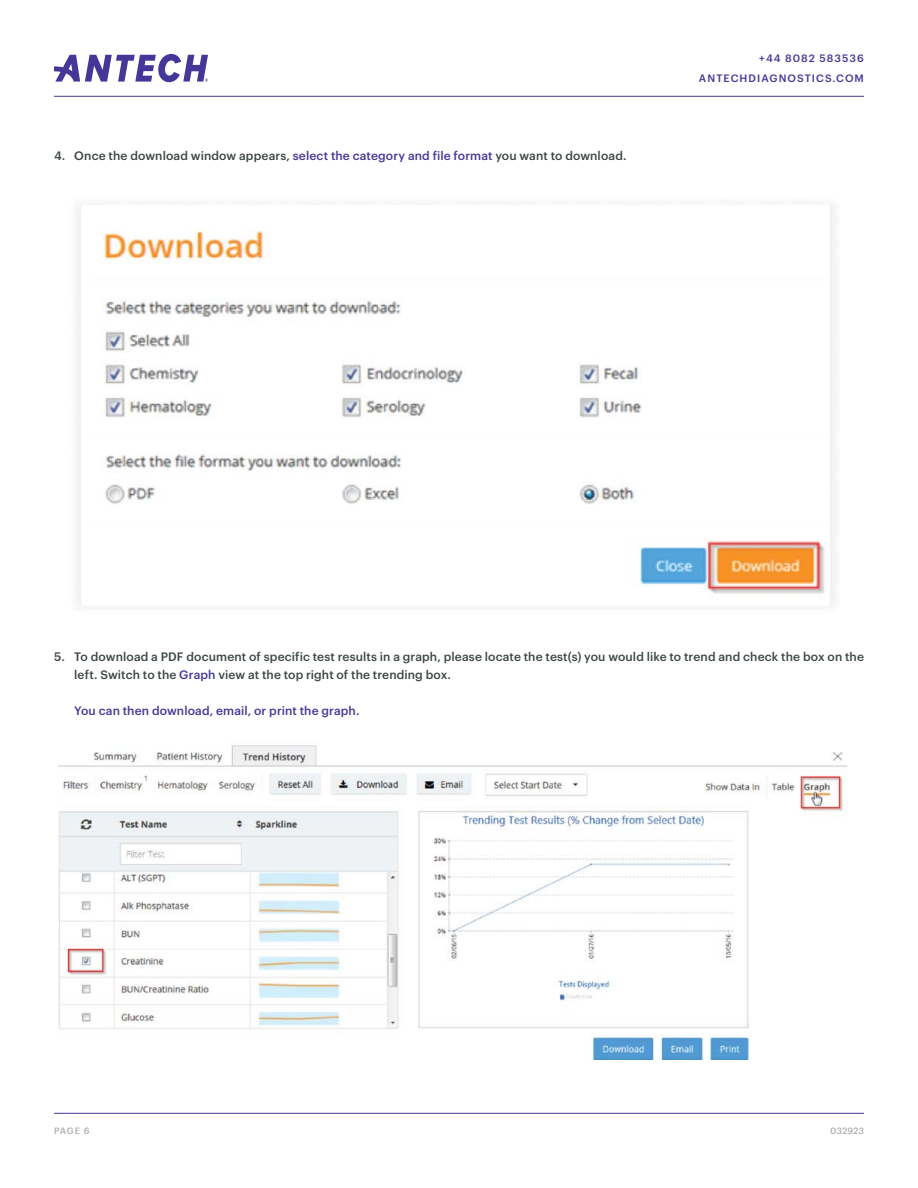
<style>
.page{position:relative;width:918px;height:1188px;background:#fff}
.page>*{position:absolute;margin:0;border:0;box-sizing:border-box;transform-origin:0 0}
.t1{font:500 12px/18px "Graphik";letter-spacing:.01em;color:#3b4544}
.t2{font:500 12px "Graphik";letter-spacing:.01em;color:#443798}
.t3{font:500 10.5px/19.5px "Graphik";letter-spacing:.105em;color:#443798;text-align:right}
.t4{font:500 9px "Graphik";color:#afb2b2}
.s1{color:#443798}
</style>
<div class="page">
<hr style="left:54px;top:96px;width:810px;height:1px;background:#443798">
<hr style="left:54px;top:1113px;width:810px;height:1px;background:#443798">
<svg style="left:54px;top:54px;width:154px;height:28px"></svg>
<img style="left:77px;top:203px;width:757px;height:402px">
<img style="left:58px;top:745px;width:790px;height:314px">
<p class="t1" style="left:54px;top:147px;width:574px">4. Once the download window appears, <span class="s1">select the category and file format</span> you want to download.</p>
<p class="t3" style="left:699px;top:50px;width:167px">+44 8082 583536<br>ANTECHDIAGNOSTICS.COM</p>
<p class="t1" style="left:74px;top:649px;width:791px;text-indent:-20px">5. To download a PDF document of specific test results in a graph, please locate the test(s) you would like to trend and check the box on the left. Switch to the <span class="s1">Graph</span> view at the top right of the trending box.</p>
<p class="t2" style="left:74px;top:706px;width:287px">You can then download, email, or print the graph.</p>
<p class="t4" style="left:54px;top:1127px;width:37px">PAGE 6</p>
<p class="t4" style="left:830px;top:1127px;width:35px">032923</p>
</div>
